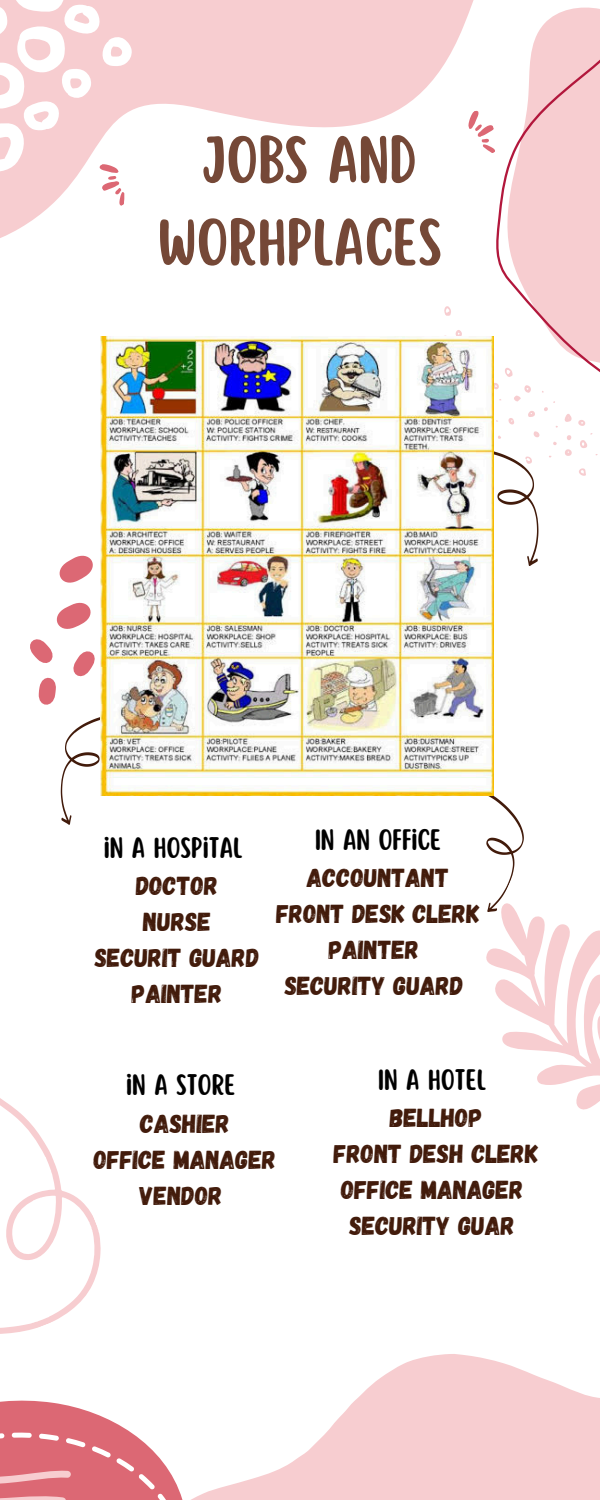
<style>
.page{position:relative;width:600px;height:1500px;background:#fff}
.page>*{position:absolute;margin:0;border:0;box-sizing:border-box;transform-origin:0 0}
.t1{font:59px/82.5px "Scripter";color:#754837;text-align:center}
.t2{font:26px "Gagalin";color:#421b0b}
.t3{font:26px "Scripter";color:#000}
</style>
<div class="page">
<svg style="left:564px;top:414px;width:8px;height:8px"></svg>
<svg style="left:565px;top:449px;width:7px;height:7px"></svg>
<svg style="left:579px;top:468px;width:7px;height:8px"></svg>
<svg style="left:578px;top:420px;width:7px;height:6px"></svg>
<svg style="left:567px;top:435px;width:4px;height:5px"></svg>
<svg style="left:580px;top:433px;width:13px;height:15px"></svg>
<svg style="left:518px;top:7px;width:82px;height:365px;fill:#f7cdd0"></svg>
<svg style="left:0;top:0;width:518px;height:337px"></svg>
<svg style="left:0;top:0;width:136px;height:210px"></svg>
<svg style="left:464px;top:107px;width:37px;height:51px"></svg>
<svg style="left:0;top:1400px;width:119px;height:100px;background:#e07984"></svg>
<svg style="left:119px;top:1354px;width:392px;height:146px"></svg>
<svg style="left:493px;top:368px;width:65px;height:198px"></svg>
<svg style="left:61px;top:717px;width:39px;height:108px"></svg>
<svg style="left:0;top:1470px;width:71px;height:16px"></svg>
<svg style="left:0;top:1496px;width:66px;height:4px"></svg>
<svg style="left:0;top:1098px;width:101px;height:236px"></svg>
<svg style="left:30px;top:555px;width:65px;height:150px"></svg>
<svg style="left:486px;top:784px;width:114px;height:326px"></svg>
<img style="left:100px;top:336px;width:393px;height:460px">
<svg style="left:131px;top:1366px;width:469px;height:134px;fill:#f7cdd0"></svg>
<p class="t1" style="left:158px;top:121px;width:286px">JOBS AND<br>WORHPLACES</p>
<p class="t3" style="left:104px;top:834px;width:140px">IN A HOSPITAL</p>
<p class="t2" style="left:136px;top:869px;width:84px">DOCTOR</p>
<h1 class="t2" style="left:143px;top:905px;width:69px">NURSE</h1>
<p class="t2" style="left:95px;top:941px;width:166px">SECURIT GUARD</p>
<p class="t2" style="left:132px;top:977px;width:92px">PAINTER</p>
<p class="t3" style="left:315px;top:826px;width:127px">IN AN OFFICE</p>
<p class="t2" style="left:307px;top:861px;width:144px">ACCOUNTANT</p>
<p class="t2" style="left:276px;top:897px;width:205px">FRONT DESK CLERK</p>
<p class="t2" style="left:329px;top:933px;width:92px">PAINTER</p>
<p class="t2" style="left:285px;top:969px;width:180px">SECURITY GUARD</p>
<p class="t3" style="left:126px;top:1072px;width:111px">IN A STORE</p>
<p class="t2" style="left:140px;top:1107px;width:91px">CASHIER</p>
<p class="t2" style="left:94px;top:1143px;width:184px">OFFICE MANAGER</p>
<p class="t2" style="left:140px;top:1179px;width:85px">VENDOR</p>
<p class="t3" style="left:378px;top:1066px;width:109px">IN A HOTEL</p>
<p class="t2" style="left:390px;top:1101px;width:94px">BELLHOP</p>
<p class="t2" style="left:334px;top:1137px;width:206px">FRONT DESH CLERK</p>
<p class="t2" style="left:341px;top:1173px;width:184px">OFFICE MANAGER</p>
<p class="t2" style="left:350px;top:1209px;width:167px">SECURITY GUAR</p>
</div>
